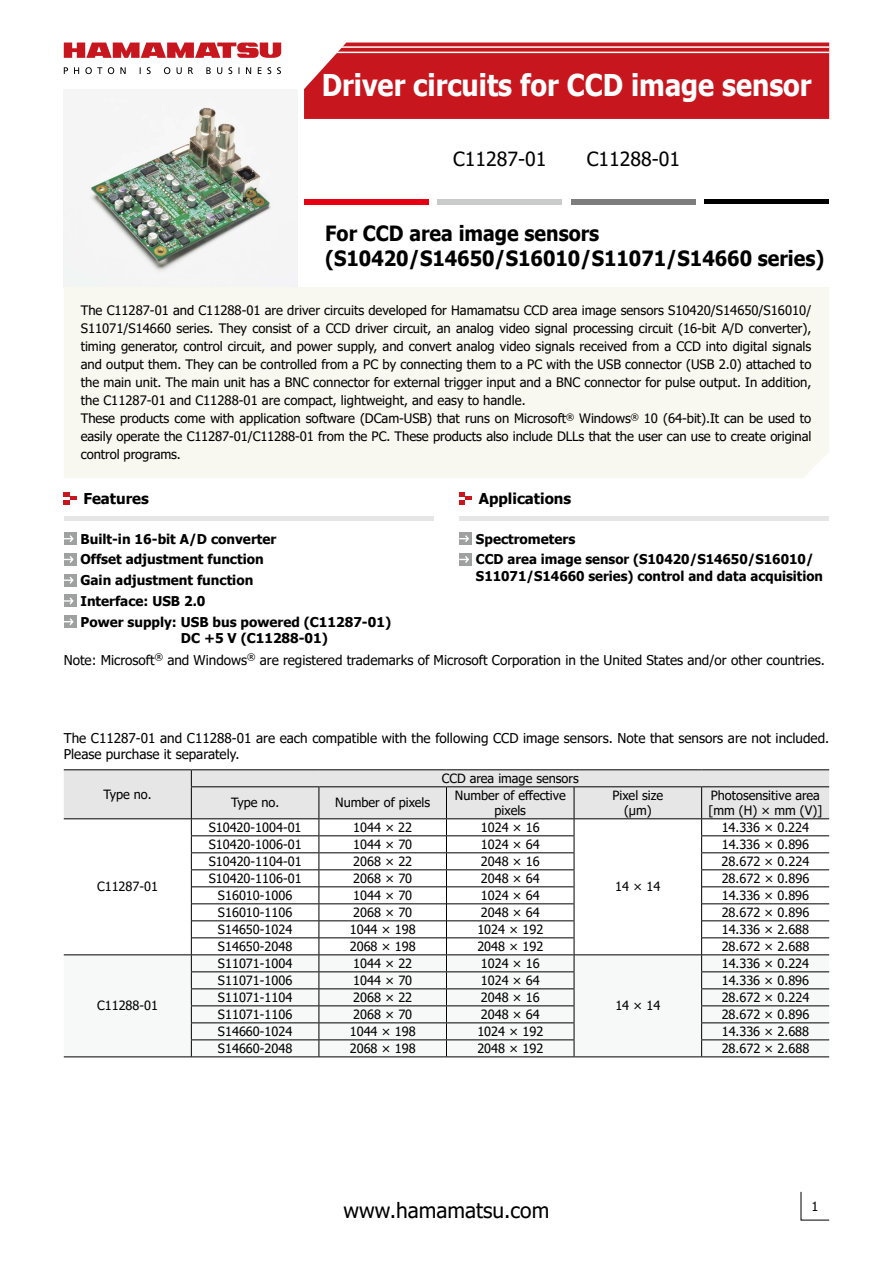
<style>
.page{position:relative;width:893px;height:1263px;background:#fff}
.page>*{position:absolute;margin:0;border:0;box-sizing:border-box;transform-origin:0 0}
.t1{font:700 30px "Tahoma";color:#fff;scale:.9 1}
.t2{font:700 21px/25.5px "Tahoma";color:#000;scale:.93 1}
.t3{font:21px "Tahoma";color:#000}
.t4{font:19.5px "Tahoma";color:#000}
.t5{font:700 15px "Tahoma";color:#000}
.t6{font:13.5px/16.5px "Tahoma";color:#000}
.t7{font:700 13.5px/20.7px "Tahoma";color:#000}
.t8{font:13.05px/18px "Tahoma";color:#000}
.t9{font:12.75px/15px "Tahoma";color:#000;text-align:center}
</style>
<div class="page">
<img style="left:64px;top:102px;width:234px;height:185px">
<div style="left:304px;top:199px;width:125px;height:5px;background:#e60012"></div>
<div style="left:438px;top:199px;width:124px;height:5px;background:#c9caca"></div>
<div style="left:571px;top:199px;width:125px;height:5px;background:#7d7d7d"></div>
<div style="left:705px;top:199px;width:124px;height:5px;background:#000"></div>
<div style="left:304px;top:43px;width:525px;height:76px;background:#c8161e"></div>
<hr style="left:304px;top:46px;width:525px;height:2px;background:#fff">
<hr style="left:304px;top:52px;width:525px;height:1px;background:#fff">
<svg style="left:64px;top:43px;width:217px;height:15px"></svg>
<svg style="left:64px;top:67px;width:217px;height:7px"></svg>
<svg style="left:800px;top:1191px;width:30px;height:30px"></svg>
<div style="left:64px;top:287px;width:765px;height:191px;background:#f8f7f0"></div>
<hr style="left:64px;top:769px;width:127px;height:1px;background:#000">
<hr style="left:191px;top:769px;width:128px;height:1px;background:#000">
<hr style="left:319px;top:769px;width:127px;height:1px;background:#000">
<hr style="left:446px;top:769px;width:128px;height:1px;background:#000">
<hr style="left:574px;top:769px;width:128px;height:1px;background:#000">
<hr style="left:702px;top:769px;width:127px;height:1px;background:#000">
<hr style="left:574px;top:1056px;width:127px;height:1px;background:#000">
<hr style="left:319px;top:1056px;width:127px;height:1px;background:#000">
<hr style="left:446px;top:1056px;width:128px;height:1px;background:#000">
<hr style="left:701px;top:1056px;width:128px;height:1px;background:#000">
<svg style="left:64px;top:770px;width:765px;height:286px"></svg>
<hr style="left:191px;top:1056px;width:128px;height:1px;background:#000">
<hr style="left:64px;top:954px;width:127px;height:1px;background:#000">
<hr style="left:64px;top:1056px;width:127px;height:1px;background:#000">
<svg style="left:64px;top:492px;width:13px;height:13px"></svg>
<div style="left:64px;top:516px;width:370px;height:5px;background:#e6e6e6"></div>
<div style="left:64px;top:532px;width:13px;height:13px;background:#9fa0a0"></div>
<svg style="left:64px;top:535px;width:10px;height:7px"></svg>
<div style="left:64px;top:553px;width:13px;height:13px;background:#9fa0a0"></div>
<svg style="left:64px;top:556px;width:10px;height:7px"></svg>
<div style="left:64px;top:574px;width:13px;height:13px;background:#9fa0a0"></div>
<svg style="left:64px;top:577px;width:10px;height:7px"></svg>
<div style="left:64px;top:595px;width:13px;height:12px;background:#9fa0a0"></div>
<svg style="left:64px;top:597px;width:10px;height:8px"></svg>
<div style="left:64px;top:615px;width:13px;height:13px;background:#9fa0a0"></div>
<svg style="left:64px;top:618px;width:10px;height:7px"></svg>
<svg style="left:459px;top:492px;width:13px;height:13px"></svg>
<div style="left:459px;top:516px;width:370px;height:5px;background:#e6e6e6"></div>
<div style="left:459px;top:532px;width:13px;height:13px;background:#9fa0a0"></div>
<svg style="left:459px;top:535px;width:10px;height:7px"></svg>
<div style="left:459px;top:553px;width:13px;height:13px;background:#9fa0a0"></div>
<svg style="left:459px;top:556px;width:10px;height:7px"></svg>
<h1 class="t1" style="left:322px;top:64px;width:546px">Driver circuits for CCD image sensor</h1>
<h3 class="t4" style="left:453px;top:146px;width:95px">C11287-01</h3>
<h3 class="t4" style="left:587px;top:146px;width:95px">C11288-01</h3>
<h2 class="t2" style="left:325px;top:221px;width:538px">For CCD area image sensors (S10420/S14650/S16010/S11071/S14660 series)</h2>
<p class="t8" style="left:81px;top:302px;width:732px">The C11287-01 and C11288-01 are driver circuits developed for Hamamatsu CCD area image sensors S10420/S14650/S16010/ S11071/S14660 series. They consist of a CCD driver circuit, an analog video signal processing circuit (16-bit A/D converter), timing generator, control circuit, and power supply, and convert analog video signals received from a CCD into digital signals and output them. They can be controlled from a PC by connecting them to a PC with the USB connector (USB 2.0) attached to the main unit. The main unit has a BNC connector for external trigger input and a BNC connector for pulse output. In addition, the C11287-01 and C11288-01 are compact, lightweight, and easy to handle.<br>These products come with application software (DCam-USB) that runs on Microsoft<sup>®</sup> Windows<sup>®</sup> 10 (64-bit).It can be used to easily operate the C11287-01/C11288-01 from the PC. These products also include DLLs that the user can use to create original control programs.</p>
<p class="t5" style="left:83px;top:488px;width:67px">Features</p>
<p class="t7" style="left:80px;top:529px;width:312px">Built-in 16-bit A/D converter<br>Offset adjustment function<br>Gain adjustment function<br>Interface: USB 2.0<br>Power supply: USB bus powered (C11287-01)</p>
<p class="t7" style="left:181px;top:628px;width:149px">DC +5 V (C11288-01)</p>
<p class="t5" style="left:479px;top:488px;width:94px">Applications</p>
<p class="t7" style="left:476px;top:529px;width:339px">Spectrometers<br>CCD area image sensor (S10420/S14650/S16010/</p>
<p class="t7" style="left:476px;top:566px;width:349px">S11071/S14660 series) control and data acquisition</p>
<p class="t6" style="left:64px;top:653px;width:763px">Note: Microsoft<sup>®</sup> and Windows<sup>®</sup> are registered trademarks of Microsoft Corporation in the United States and/or other countries.</p>
<p class="t6" style="left:64px;top:730px;width:767px">The C11287-01 and C11288-01 are each compatible with the following CCD image sensors. Note that sensors are not included.<br>Please purchase it separately.</p>
<p class="t9" style="left:442px;top:771px;width:139px">CCD area image sensors</p>
<p class="t9" style="left:103px;top:787px;width:50px">Type no.</p>
<p class="t9" style="left:231px;top:796px;width:50px">Type no.</p>
<p class="t9" style="left:335px;top:796px;width:97px">Number of pixels</p>
<p class="t9" style="left:455px;top:788px;width:112px">Number of effective pixels</p>
<p class="t9" style="left:612px;top:788px;width:52px">Pixel size (µm)</p>
<p class="t9" style="left:709px;top:788px;width:115px;text-align:left">Photosensitive area [mm (H) × mm (V)]</p>
<p class="t9" style="left:209px;top:820px;width:94px">S10420-1004-01</p>
<p class="t9" style="left:353px;top:820px;width:61px">1044 × 22</p>
<p class="t9" style="left:481px;top:820px;width:61px">1024 × 16</p>
<p class="t9" style="left:722px;top:820px;width:89px">14.336 × 0.224</p>
<p class="t9" style="left:97px;top:880px;width:63px">C11287-01</p>
<p class="t9" style="left:209px;top:837px;width:94px">S10420-1006-01</p>
<p class="t9" style="left:353px;top:837px;width:61px">1044 × 70</p>
<p class="t9" style="left:481px;top:837px;width:61px">1024 × 64</p>
<p class="t9" style="left:722px;top:837px;width:89px">14.336 × 0.896</p>
<p class="t9" style="left:209px;top:854px;width:94px">S10420-1104-01</p>
<p class="t9" style="left:353px;top:854px;width:61px">2068 × 22</p>
<p class="t9" style="left:481px;top:854px;width:61px">2048 × 16</p>
<p class="t9" style="left:722px;top:854px;width:89px">28.672 × 0.224</p>
<p class="t9" style="left:209px;top:871px;width:94px">S10420-1106-01</p>
<p class="t9" style="left:353px;top:871px;width:61px">2068 × 70</p>
<p class="t9" style="left:481px;top:871px;width:61px">2048 × 64</p>
<p class="t9" style="left:722px;top:871px;width:89px">28.672 × 0.896</p>
<p class="t9" style="left:218px;top:888px;width:76px">S16010-1006</p>
<p class="t9" style="left:353px;top:888px;width:61px">1044 × 70</p>
<p class="t9" style="left:481px;top:888px;width:61px">1024 × 64</p>
<p class="t9" style="left:722px;top:888px;width:89px">14.336 × 0.896</p>
<p class="t9" style="left:218px;top:905px;width:76px">S16010-1106</p>
<p class="t9" style="left:353px;top:905px;width:61px">2068 × 70</p>
<p class="t9" style="left:481px;top:905px;width:61px">2048 × 64</p>
<p class="t9" style="left:722px;top:905px;width:89px">28.672 × 0.896</p>
<p class="t9" style="left:218px;top:922px;width:76px">S14650-1024</p>
<p class="t9" style="left:350px;top:922px;width:67px">1044 × 198</p>
<p class="t9" style="left:477px;top:922px;width:67px">1024 × 192</p>
<p class="t9" style="left:722px;top:922px;width:89px">14.336 × 2.688</p>
<p class="t9" style="left:218px;top:939px;width:76px">S14650-2048</p>
<p class="t9" style="left:350px;top:939px;width:67px">2068 × 198</p>
<p class="t9" style="left:477px;top:939px;width:67px">2048 × 192</p>
<p class="t9" style="left:722px;top:939px;width:89px">28.672 × 2.688</p>
<p class="t9" style="left:615px;top:880px;width:47px">14 × 14</p>
<p class="t9" style="left:218px;top:956px;width:76px">S11071-1004</p>
<p class="t9" style="left:353px;top:956px;width:61px">1044 × 22</p>
<p class="t9" style="left:481px;top:956px;width:61px">1024 × 16</p>
<p class="t9" style="left:722px;top:956px;width:89px">14.336 × 0.224</p>
<p class="t9" style="left:97px;top:999px;width:63px">C11288-01</p>
<p class="t9" style="left:218px;top:973px;width:76px">S11071-1006</p>
<p class="t9" style="left:353px;top:973px;width:61px">1044 × 70</p>
<p class="t9" style="left:481px;top:973px;width:61px">1024 × 64</p>
<p class="t9" style="left:722px;top:973px;width:89px">14.336 × 0.896</p>
<p class="t9" style="left:218px;top:990px;width:76px">S11071-1104</p>
<p class="t9" style="left:353px;top:990px;width:61px">2068 × 22</p>
<p class="t9" style="left:481px;top:990px;width:61px">2048 × 16</p>
<p class="t9" style="left:722px;top:990px;width:89px">28.672 × 0.224</p>
<p class="t9" style="left:218px;top:1007px;width:76px">S11071-1106</p>
<p class="t9" style="left:353px;top:1007px;width:61px">2068 × 70</p>
<p class="t9" style="left:481px;top:1007px;width:61px">2048 × 64</p>
<p class="t9" style="left:722px;top:1007px;width:89px">28.672 × 0.896</p>
<p class="t9" style="left:218px;top:1024px;width:76px">S14660-1024</p>
<p class="t9" style="left:350px;top:1024px;width:67px">1044 × 198</p>
<p class="t9" style="left:477px;top:1024px;width:67px">1024 × 192</p>
<p class="t9" style="left:722px;top:1024px;width:89px">14.336 × 2.688</p>
<p class="t9" style="left:218px;top:1041px;width:76px">S14660-2048</p>
<p class="t9" style="left:350px;top:1041px;width:67px">2068 × 198</p>
<p class="t9" style="left:477px;top:1041px;width:67px">2048 × 192</p>
<p class="t9" style="left:722px;top:1041px;width:89px">28.672 × 2.688</p>
<p class="t9" style="left:615px;top:999px;width:47px">14 × 14</p>
<h2 class="t3" style="left:344px;top:1196px;width:207px">www.hamamatsu.com</h2>
<p class="t9" style="left:811px;top:1199px;width:8px">1</p>
</div>
